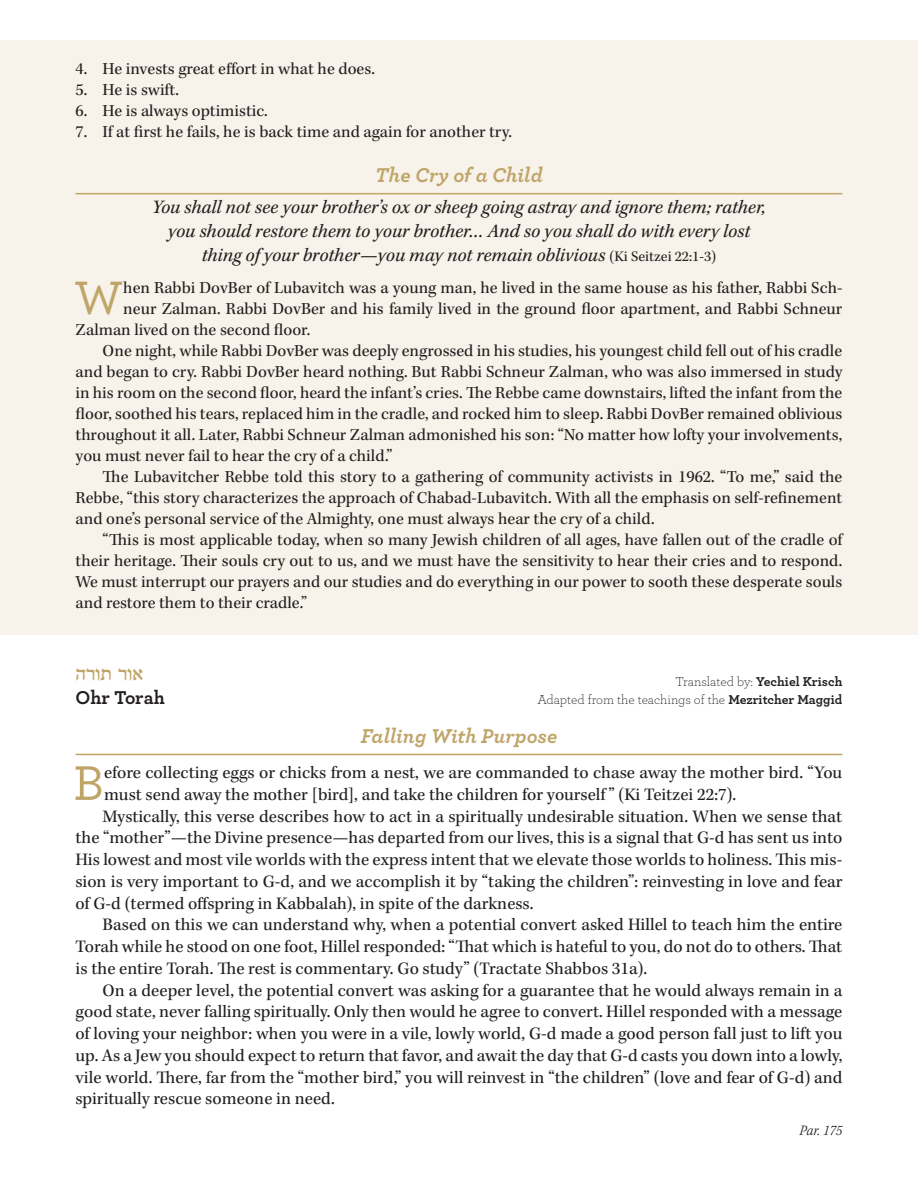
<style>
.page{position:relative;width:918px;height:1188px;background:#fff}
.page>*{position:absolute;margin:0;border:0;box-sizing:border-box;transform-origin:0 0}
.Chayus_Main_First{font:500 51px "Archer";color:#c0a569}
.Chayus_Main_First-2{font:500 49.2px "Archer";color:#c0a569}
.Chayus_Heading{font:italic 700 21px "Archer";color:#c0a569}
.Chayus_Heb_Sec_Title{font:21px "Fb Poetika";color:#c0a569}
.Chayus_Eng_Pasuk{font:italic 19.5px/24px "Kepler Std";color:#231f20;text-align:center}
.Chayus_Eng_Sec_Title{font:700 19.5px "Archer";letter-spacing:-.005em;color:#231f20}
.Chayus_Main_Text{font:18px/21.8px "Kepler Std";color:#231f20;text-align:justify}
.Chayus_Main_First-3{font:18px/21.8px "Kepler Std";color:#231f20}
.Chayus_Main_Text-2{font:17.25px/21px "Kepler Std";color:#231f20;text-align:justify}
.Chayus_Main_First-4{font:17.25px "Kepler Std";color:#231f20}
.Chayus_source{font:15px "Kepler Std Light Scn It";color:#231f20}
.Chayus_Credits{font:300 13.5px/18px "Archer";letter-spacing:-.005em;color:#231f20;text-align:right}
.s1{font-style:normal;font-size:15px}
.s2{font-weight:700}
</style>
<div class="page">
<div style="left:0;top:40px;width:918px;height:21px;background:#f7f3ea"></div>
<div style="left:0;top:48px;width:918px;height:587px;background:#f7f3ea"></div>
<hr style="left:76px;top:193px;width:766px;height:1px;background:#c0a569">
<hr style="left:76px;top:754px;width:766px;height:1px;background:#c0a569">
<p class="Chayus_Main_Text-2" style="left:76px;top:58px;width:301px">4. He invests great effort in what he does.</p>
<p class="Chayus_Main_Text-2" style="left:76px;top:79px;width:105px">5. He is swift.</p>
<p class="Chayus_Main_Text-2" style="left:76px;top:100px;width:194px">6. He is always optimistic.</p>
<p class="Chayus_Main_Text-2" style="left:76px;top:121px;width:438px">7. If at first he fails, he is back time and again for another try.</p>
<p class="Chayus_Heading" style="left:375px;top:159px;width:169px">The Cry of a Child</p>
<p class="Chayus_Eng_Pasuk" style="left:152px;top:195px;width:615px">You shall not see your brother’s ox or sheep going astray and ignore them; rather, you should restore them to your brother… And so you shall do with every lost thing of your brother—you may not remain oblivious <span class="s1">(Ki Seitzei 22:1-3)</span></p>
<p class="Chayus_Main_First-2" style="left:75px;top:262px;width:50px">W</p>
<p class="Chayus_Main_First-4" style="left:123px;top:278px;width:721px">hen Rabbi DovBer of Lubavitch was a young man, he lived in the same house as his father, Rabbi Sch‑</p>
<p class="Chayus_Main_First-4" style="left:123px;top:299px;width:721px">neur Zalman. Rabbi DovBer and his family lived in the ground floor apartment, and Rabbi Schneur</p>
<p class="Chayus_Main_First-4" style="left:76px;top:320px;width:236px">Zalman lived on the second floor.</p>
<p class="Chayus_Main_Text-2" style="left:76px;top:340px;width:768px;text-indent:27px">One night, while Rabbi DovBer was deeply engrossed in his studies, his youngest child fell out of his cradle and began to cry. Rabbi DovBer heard nothing. But Rabbi Schneur Zalman, who was also immersed in study in his room on the second floor, heard the infant’s cries. The Rebbe came downstairs, lifted the infant from the floor, soothed his tears, replaced him in the cradle, and rocked him to sleep. Rabbi DovBer remained oblivious throughout it all. Later, Rabbi Schneur Zalman admonished his son: “No matter how lofty your involvements, you must never fail to hear the cry of a child.”</p>
<p class="Chayus_Main_Text-2" style="left:76px;top:466px;width:768px;text-indent:27px">The Lubavitcher Rebbe told this story to a gathering of community activists in 1962. “To me,” said the Rebbe, “this story characterizes the approach of Chabad-Lubavitch. With all the emphasis on self-refinement and one’s personal service of the Almighty, one must always hear the cry of a child.</p>
<p class="Chayus_Main_Text-2" style="left:76px;top:529px;width:768px;text-indent:27px">“This is most applicable today, when so many Jewish children of all ages, have fallen out of the cradle of their heritage. Their souls cry out to us, and we must have the sensitivity to hear their cries and to respond.<br>We must interrupt our prayers and our studies and do everything in our power to sooth these desperate souls and restore them to their cradle.”</p>
<p class="Chayus_Heb_Sec_Title" style="left:76px;top:664px;width:69px">אורתורה</p>
<p class="Chayus_Eng_Sec_Title" style="left:76px;top:682px;width:91px">Ohr Torah</p>
<p class="Chayus_Credits" style="left:537px;top:672px;width:306px">Translated by: <span class="s2">Yechiel Krisch<br></span>Adapted from the teachings of the <span class="s2">Mezritcher Maggid</span></p>
<p class="Chayus_Heading" style="left:361px;top:719px;width:198px">Falling With Purpose</p>
<p class="Chayus_Main_First" style="left:73px;top:746px;width:32px">B</p>
<p class="Chayus_Main_First-3" style="left:104px;top:762px;width:740px">efore collecting eggs or chicks from a nest, we are commanded to chase away the mother bird. “You must send away the mother [bird], and take the children for yourself ” (Ki Teitzei 22:7).</p>
<p class="Chayus_Main_Text" style="left:76px;top:806px;width:768px;text-indent:27px">Mystically, this verse describes how to act in a spiritually undesirable situation. When we sense that the “mother”—the Divine presence—has departed from our lives, this is a signal that G-d has sent us into His lowest and most vile worlds with the express intent that we elevate those worlds to holiness. This mis‑ sion is very important to G-d, and we accomplish it by “taking the children”: reinvesting in love and fear of G-d (termed offspring in Kabbalah), in spite of the darkness.</p>
<p class="Chayus_Main_Text" style="left:76px;top:915px;width:768px;text-indent:27px">Based on this we can understand why, when a potential convert asked Hillel to teach him the entire Torah while he stood on one foot, Hillel responded: “That which is hateful to you, do not do to others. That is the entire Torah. The rest is commentary. Go study” (Tractate Shabbos 31a).</p>
<p class="Chayus_Main_Text" style="left:76px;top:980px;width:768px;text-indent:27px">On a deeper level, the potential convert was asking for a guarantee that he would always remain in a good state, never falling spiritually. Only then would he agree to convert. Hillel responded with a message of loving your neighbor: when you were in a vile, lowly world, G-d made a good person fall just to lift you up. As a Jew you should expect to return that favor, and await the day that G-d casts you down into a lowly, vile world. There, far from the “mother bird,” you will reinvest in “the children” (love and fear of G-d) and spiritually rescue someone in need.</p>
<p class="Chayus_source" style="left:800px;top:1122px;width:44px">Par. 175</p>
</div>
